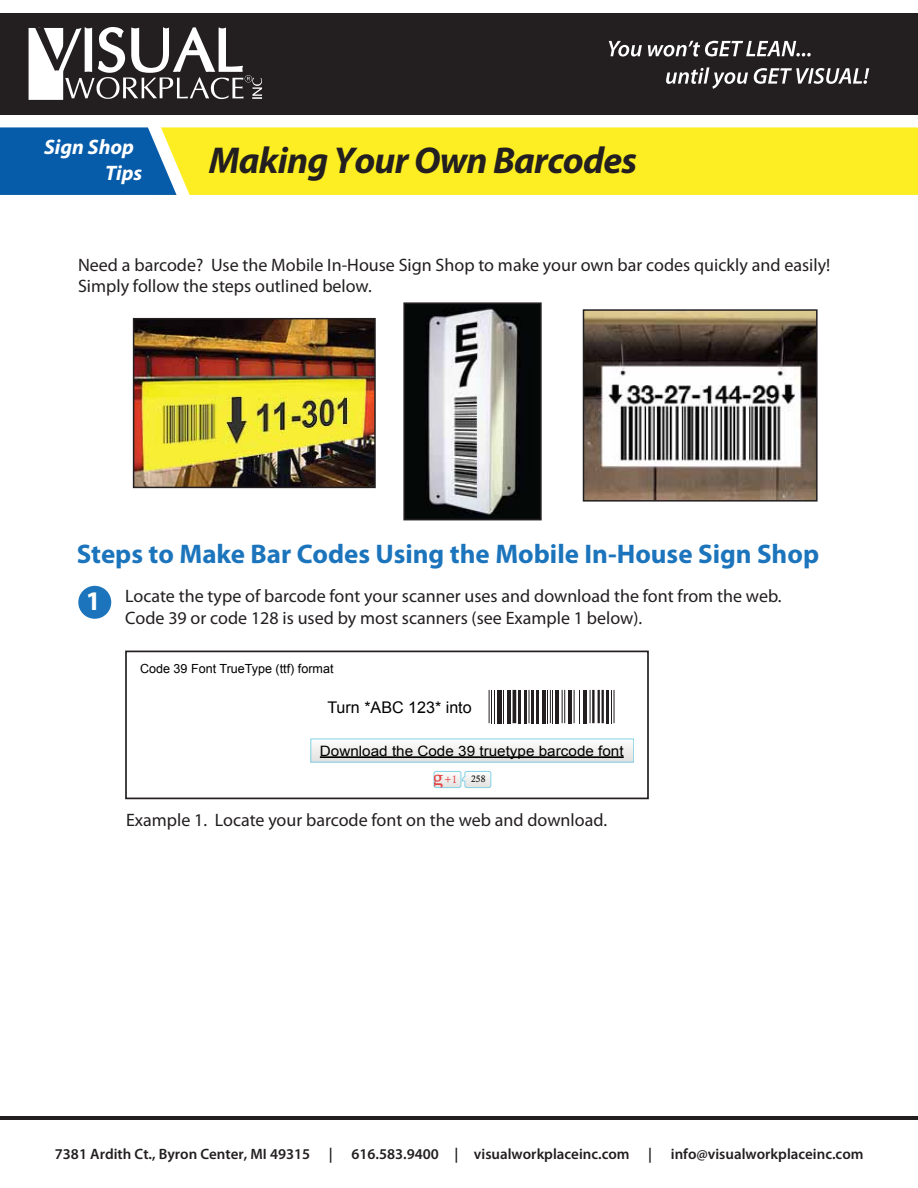
<style>
.page{position:relative;width:918px;height:1188px;background:#fff}
.page>*{position:absolute;margin:0;border:0;box-sizing:border-box;transform-origin:0 0}
.t1{font:italic 700 37.5px "Myriad Pro";letter-spacing:-.02em;color:#231f20}
.t2{font:700 27px "Myriad Pro";color:#1c75bc}
.t3{font:700 27px "Myriad Pro";color:#fff}
.t4{font:italic 700 21px/25.2px "Myriad Pro";color:#fff}
.t5{font:18px/21.6px "Myriad Pro";color:#231f20}
.t6{font:16.05px "Arial";color:#000}
.t7{font:600 15px "Myriad Pro";color:#231f20}
.t8{font:14.25px "Arial";color:#000;scale:1.07 1}
.t9{font:12.6px "Arial";color:#000}
.t10{font:10.8px "Calisto";color:#e34647}
.t11{font:9.3px "Calisto";color:#000}
.s1{font-size:21.45px}
</style>
<div class="page">
<hr style="left:0;top:1117px;width:918px;height:3px;background:#231f20">
<div style="left:262px;top:127px;width:656px;height:68px;background:#fcee22"></div>
<div style="left:0;top:14px;width:918px;height:101px;background:#231f20"></div>
<svg style="left:609px;top:41px;width:33px;height:16px"></svg>
<svg style="left:648px;top:41px;width:163px;height:16px"></svg>
<svg style="left:666px;top:67px;width:82px;height:22px"></svg>
<svg style="left:754px;top:68px;width:115px;height:16px"></svg>
<svg style="left:0;top:27px;width:262px;height:168px"></svg>
<div style="left:79px;top:587px;width:32px;height:31px;background:#1c75bc;border-radius:50%"></div>
<div style="left:78px;top:586px;width:33px;height:33px;border:2px solid #1c75bc;border-radius:50%"></div>
<img style="left:136px;top:321px;width:237px;height:164px">
<div style="left:133px;top:318px;width:243px;height:170px;border:2px solid #231f20"></div>
<hr style="left:489px;top:690px;width:1px;height:33px;background:#231f20">
<hr style="left:491px;top:690px;width:1px;height:33px;background:#231f20">
<hr style="left:494px;top:690px;width:1px;height:33px;background:#231f20">
<div style="left:497px;top:690px;width:5px;height:33px;background:#231f20"></div>
<hr style="left:503px;top:690px;width:1px;height:33px;background:#231f20">
<hr style="left:507px;top:690px;width:4px;height:33px;background:#231f20">
<hr style="left:513px;top:690px;width:3px;height:33px;background:#231f20">
<hr style="left:518px;top:690px;width:2px;height:33px;background:#231f20">
<hr style="left:525px;top:690px;width:2px;height:33px;background:#231f20">
<hr style="left:529px;top:690px;width:1px;height:33px;background:#231f20">
<hr style="left:531px;top:690px;width:3px;height:33px;background:#231f20">
<hr style="left:536px;top:690px;width:3px;height:33px;background:#231f20">
<hr style="left:542px;top:690px;width:3px;height:33px;background:#231f20">
<hr style="left:547px;top:690px;width:1px;height:33px;background:#231f20">
<hr style="left:550px;top:690px;width:1px;height:33px;background:#231f20">
<hr style="left:552px;top:690px;width:1px;height:33px;background:#231f20">
<hr style="left:555px;top:690px;width:4px;height:33px;background:#231f20">
<hr style="left:562px;top:690px;width:1px;height:33px;background:#231f20">
<hr style="left:564px;top:690px;width:1px;height:33px;background:#231f20">
<hr style="left:568px;top:690px;width:4px;height:33px;background:#231f20">
<hr style="left:574px;top:690px;width:1px;height:33px;background:#231f20">
<hr style="left:579px;top:690px;width:1px;height:33px;background:#231f20">
<hr style="left:583px;top:690px;width:4px;height:33px;background:#231f20">
<hr style="left:590px;top:690px;width:1px;height:33px;background:#231f20">
<hr style="left:592px;top:690px;width:3px;height:33px;background:#231f20">
<hr style="left:598px;top:690px;width:2px;height:33px;background:#231f20">
<hr style="left:602px;top:690px;width:2px;height:33px;background:#231f20">
<hr style="left:607px;top:690px;width:2px;height:33px;background:#231f20">
<hr style="left:611px;top:690px;width:1px;height:33px;background:#231f20">
<hr style="left:614px;top:690px;width:1px;height:33px;background:#231f20">
<div style="left:311px;top:739px;width:323px;height:23px;background:#f0f0ef"></div>
<div style="left:310px;top:739px;width:324px;height:23px;border:1px solid #82d2e6"></div>
<hr style="left:320px;top:756px;width:304px;height:2px;background:#000">
<svg style="left:434px;top:771px;width:58px;height:17px"></svg>
<div style="left:125px;top:651px;width:524px;height:148px;border:2px solid #231f20"></div>
<img style="left:406px;top:305px;width:133px;height:212px">
<div style="left:403px;top:302px;width:139px;height:218px;border:2px solid #231f20"></div>
<img style="left:586px;top:312px;width:229px;height:187px">
<div style="left:583px;top:309px;width:235px;height:193px;border:2px solid #231f20"></div>
<p class="t4" style="left:105px;top:134px;width:39px;text-indent:-61px">Sign Shop<br>Tips</p>
<h1 class="t1" style="left:209px;top:135px;width:430px">Making Your Own Barcodes</h1>
<p class="t5" style="left:78px;top:254px;width:754px">Need a barcode? Use the Mobile In-House Sign Shop to make your own bar codes quickly and easily!<br>Simply follow the steps outlined below.</p>
<h2 class="t2" style="left:77px;top:536px;width:744px">Steps to Make Bar Codes Using the Mobile In-House Sign Shop</h2>
<h2 class="t3" style="left:86px;top:584px;width:16px">1</h2>
<p class="t5" style="left:125px;top:585px;width:658px">Locate the type of barcode font your scanner uses and download the font from the web.<br>Code 39 or code 128 is used by most scanners (see Example 1 below).</p>
<p class="t9" style="left:140px;top:660px;width:195px">Code 39 Font TrueType (ttf) format</p>
<p class="t6" style="left:327px;top:697px;width:146px">Turn *ABC 123* into</p>
<p class="t8" style="left:320px;top:741px;width:285px">Download the Code 39 truetype barcode font</p>
<p class="t10" style="left:432px;top:773px;width:26px"><span class="s1">g</span>+1</p>
<p class="t11" style="left:471px;top:774px;width:16px">258</p>
<p class="t5" style="left:126px;top:809px;width:483px">Example 1. Locate your barcode font on the web and download.</p>
<p class="t7" style="left:55px;top:1144px;width:810px">7381 Ardith Ct., Byron Center, MI 49315 | 616.583.9400 | visualworkplaceinc.com | info@visualworkplaceinc.com</p>
</div>
